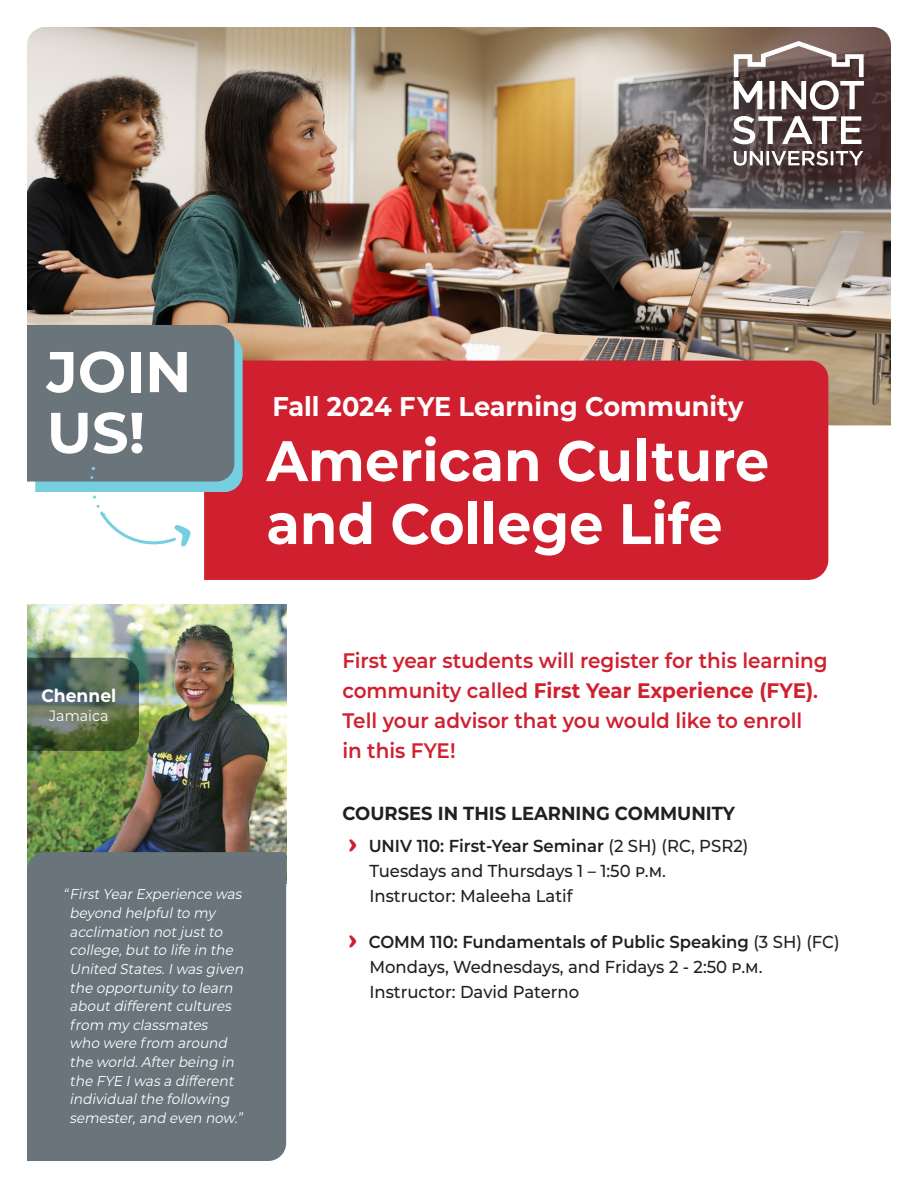
<style>
.page{position:relative;width:918px;height:1188px;background:#fff}
.page>*{position:absolute;margin:0;border:0;box-sizing:border-box;transform-origin:0 0}
.t1{font:700 57.45px/60.9px "Montserrat";color:#fff}
.t2{font:700 57px/62.8px "Montserrat";color:#fff;scale:.95 1}
.t3{font:700 27px "Montserrat";color:#fff;scale:.95 1}
.t4{font:600 21px/30px "Montserrat";color:#d0202f;scale:.95 1}
.t5{font:700 18.9px "Montserrat";color:#231f20;scale:.95 1}
.t6{font:700 18px "Montserrat";color:#fff;scale:.95 1}
.t7{font:500 17.4px "Montserrat";color:#231f20;scale:.95 1}
.t8{font:600 17.4px "Montserrat";color:#231f20;scale:.95 1}
.t9{font:15px "Montserrat";color:#fff;scale:.95 1}
.t10{font:italic 14.4px/18.6px "Montserrat";color:#fff;scale:.95 1}
.s1{font-weight:700}
.s2{font-family:"Cooper Black Std";font-weight:400;font-size:27px;color:#d0202f}
.s3{font-weight:500}
</style>
<div class="page">
<img style="left:27px;top:27px;width:864px;height:398px">
<img style="left:27px;top:605px;width:259px;height:247px">
<svg style="left:27px;top:658px;width:112px;height:93px;background:#51644e"></svg>
<div style="left:204px;top:361px;width:624px;height:219px;background:#d0202f"></div>
<div style="left:27px;top:852px;width:259px;height:309px;background:#6a747b"></div>
<svg style="left:684px;top:27px;width:207px;height:170px;background:#736360"></svg>
<svg style="left:27px;top:325px;width:216px;height:222px"></svg>
<p class="t1" style="left:47px;top:338px;width:146px">JOIN<br>US!</p>
<p class="t3" style="left:272px;top:387px;width:497px">Fall 2024 FYE Learning Community</p>
<p class="t2" style="left:266px;top:427px;width:531px">American Culture and College Life</p>
<p class="t6" style="left:41px;top:682px;width:80px">Chennel</p>
<p class="t9" style="left:49px;top:705px;width:64px">Jamaica</p>
<p class="t10" style="left:70px;top:885px;width:188px;text-indent:-7px">“FirstYearExperience was beyond helpfulto my acclimation notjustto college,butto life in the<br>United States.Iwas given the opportunity to learn aboutdifferentcultures from my classmates who were from around the world.Afterbeing in the FYE Iwas a different individualthe following semester,and even now.”</p>
<p class="t4" style="left:342px;top:644px;width:512px">First year students will register for this learning community called <span class="s1">First Year Experience (FYE)</span>.<br>Tell your advisor that you would like to enroll<br>in this FYE!</p>
<p class="t5" style="left:342px;top:799px;width:415px">COURSES IN THIS LEARNING COMMUNITY</p>
<p class="t8" style="left:349px;top:833px;width:422px"><span class="s2">›</span> UNIV 110: First-Year Seminar <span class="s3">(2 SH) (RC, PSR2)</span></p>
<p class="t7" style="left:369px;top:859px;width:314px">Tuesdays and Thursdays 1 – 1:50 p.m.</p>
<p class="t7" style="left:369px;top:884px;width:216px">Instructor: Maleeha Latif</p>
<p class="t8" style="left:349px;top:929px;width:518px"><span class="s2">›</span> COMM 110: Fundamentals of Public Speaking <span class="s3">(3 SH) (FC)</span></p>
<p class="t7" style="left:369px;top:955px;width:415px">Mondays, Wednesdays, and Fridays 2 - 2:50 p.m.</p>
<p class="t7" style="left:369px;top:980px;width:222px">Instructor: David Paterno</p>
</div>
